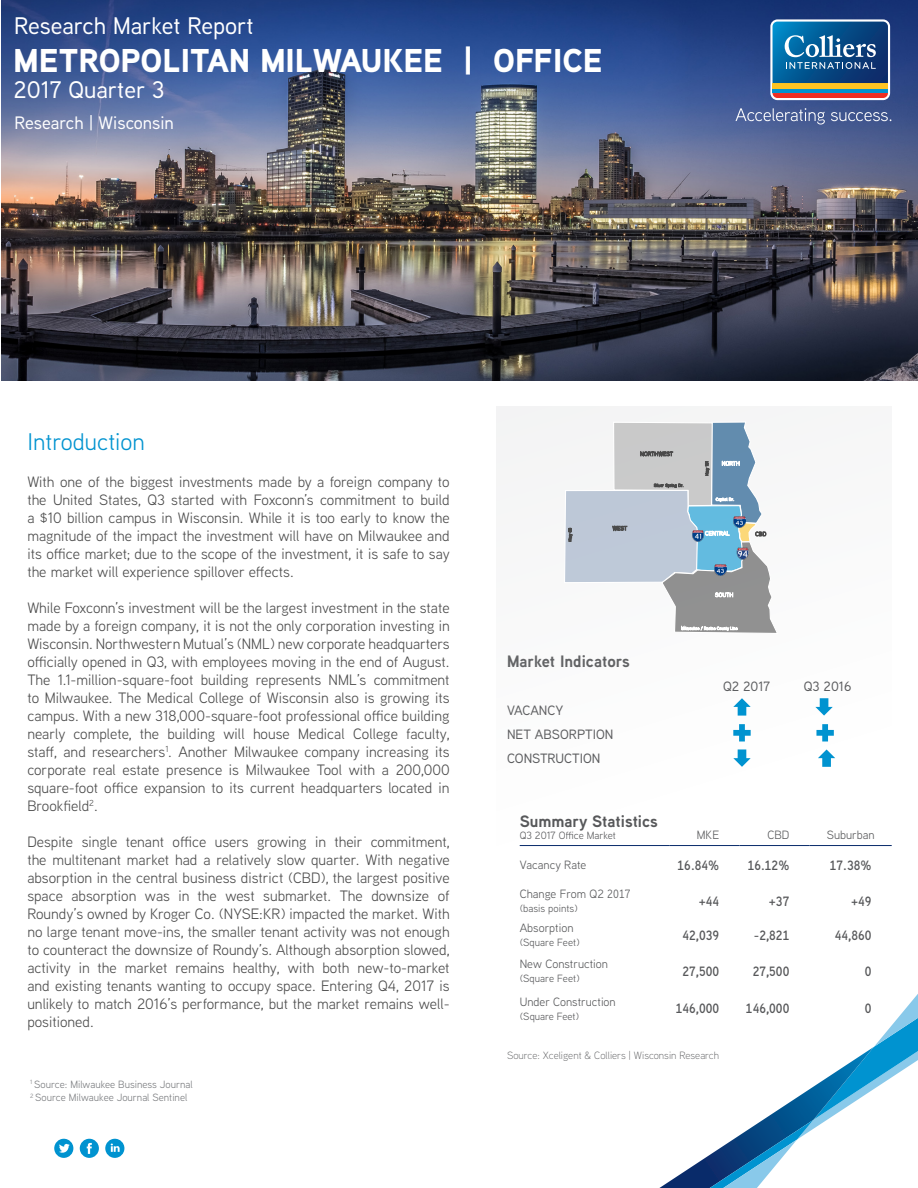
<style>
.page{position:relative;width:918px;height:1188px;background:#fff}
.page>*{position:absolute;margin:0;border:0;box-sizing:border-box;transform-origin:0 0}
.Title_Light{font:900 33px "Aaux Next";color:#fff}
.Document_Light{font:500 24px "Aaux Next";color:#fff}
.Headline_2{font:24px "Aaux Next";color:#0093d0}
.Headline_3{font:500 18px "Aaux Next";color:#fff}
.t1{font:700 16.5px "Aaux Next";color:#57585a}
.Headline_2-2{font:15px/18px "Aaux Next";color:#4b4b4b;text-align:justify}
.Table_Body{font:600 13.5px "Aaux Next";color:#57585a}
.t2{font:500 13.5px "Aaux Next";color:#57585a}
.Table_Body-2{font:12px "Aaux Next";color:#57585a}
.Table_Body-3{font:10.5px "Aaux Next";color:#57585a}
.Headline_3-2{font:10.5px "Aaux Next";color:#787a7d}
.Infographic_Header{font:300 10.5px "Aaux Next";color:#57585a}
</style>
<div class="page">
<img style="left:1px;top:0;width:917px;height:380px">
<svg style="left:735px;top:108px;width:90px;height:17px;background:#6577a7"></svg>
<svg style="left:831px;top:112px;width:60px;height:9px"></svg>
<svg style="left:770px;top:19px;width:120px;height:81px;background:#4d7694"></svg>
<svg style="left:659px;top:994px;width:259px;height:194px"></svg>
<div style="left:496px;top:406px;width:396px;height:606px;background:#fefefe"></div>
<div style="left:80px;top:1139px;width:19px;height:19px;background:#0093d0;border-radius:50%"></div>
<svg style="left:87px;top:1143px;width:5px;height:11px"></svg>
<div style="left:105px;top:1139px;width:19px;height:19px;background:#0093d0;border-radius:50%"></div>
<svg style="left:111px;top:1144px;width:9px;height:8px"></svg>
<div style="left:54px;top:1139px;width:19px;height:19px;background:#0093d0;border-radius:50%"></div>
<svg style="left:59px;top:1144px;width:11px;height:9px"></svg>
<svg style="left:815px;top:698px;width:18px;height:18px"></svg>
<svg style="left:733px;top:724px;width:18px;height:17px"></svg>
<svg style="left:816px;top:724px;width:18px;height:17px"></svg>
<svg style="left:818px;top:749px;width:17px;height:18px"></svg>
<svg style="left:733px;top:749px;width:18px;height:18px"></svg>
<svg style="left:733px;top:698px;width:18px;height:18px"></svg>
<svg style="left:565px;top:422px;width:212px;height:211px"></svg>
<p class="Document_Light" style="left:14px;top:9px;width:241px">Research Market Report</p>
<p class="Title_Light" style="left:14px;top:37px;width:590px">METROPOLITAN MILWAUKEE | OFFICE</p>
<p class="Document_Light" style="left:14px;top:73px;width:152px">2017 Quarter 3</p>
<p class="Headline_3" style="left:15px;top:111px;width:161px">Research | Wisconsin</p>
<p class="Headline_2" style="left:27px;top:425px;width:119px">Introduction</p>
<p class="Headline_2-2" style="left:27px;top:473px;width:424px">With one of the biggest investments made by a foreign company to the United States, Q3 started with Foxconn’s commitment to build a $10 billion campus in Wisconsin. While it is too early to know the magnitude of the impact the investment will have on Milwaukee and its office market; due to the scope of the investment, it is safe to say the market will experience spillover effects.</p>
<p class="Headline_2-2" style="left:27px;top:599px;width:424px">While Foxconn’s investment will be the largest investment in the state made by a foreign company, it is not the only corporation investing in Wisconsin. Northwestern Mutual’s (NML) new corporate headquarters officially opened in Q3, with employees moving in the end of August.<br>The 1.1-million-square-foot building represents NML’s commitment to Milwaukee. The Medical College of Wisconsin also is growing its campus. With a new 318,000-square-foot professional office building nearly complete, the building will house Medical College faculty, staff, and researchers<sup>1</sup>. Another Milwaukee company increasing its corporate real estate presence is Milwaukee Tool with a 200,000 square-foot office expansion to its current headquarters located in Brookfield<sup>2</sup>.</p>
<p class="Headline_2-2" style="left:27px;top:833px;width:424px">Despite single tenant office users growing in their commitment, the multitenant market had a relatively slow quarter. With negative absorption in the central business district (CBD), the largest positive space absorption was in the west submarket. The downsize of Roundy’s owned by Kroger Co. (NYSE:KR) impacted the market. With no large tenant move-ins, the smaller tenant activity was not enough to counteract the downsize of Roundy’s. Although absorption slowed, activity in the market remains healthy, with both new-to-market and existing tenants wanting to occupy space. Entering Q4, 2017 is unlikely to match 2016’s performance, but the market remains well&shy;positioned.</p>
<p class="Headline_3-2" style="left:30px;top:1077px;width:164px"><sup>1</sup> Source: Milwaukee Business Journal</p>
<p class="Headline_3-2" style="left:30px;top:1091px;width:159px"><sup>2</sup> Source Milwaukee Journal Sentinel</p>
<p class="t1" style="left:507px;top:649px;width:124px">Market Indicators</p>
<p class="t2" style="left:507px;top:701px;width:58px">VACANCY</p>
<p class="t2" style="left:507px;top:725px;width:108px">NET ABSORPTION</p>
<p class="t2" style="left:507px;top:749px;width:95px">CONSTRUCTION</p>
<p class="t2" style="left:723px;top:677px;width:49px">Q2 2017</p>
<p class="t2" style="left:804px;top:677px;width:49px">Q3 2016</p>
<p class="t1" style="left:520px;top:810px;width:140px">Summary Statistics</p>
<p class="Table_Body-3" style="left:520px;top:828px;width:98px">Q3 2017 Office Market</p>
<p class="Table_Body-2" style="left:697px;top:827px;width:24px">MKE</p>
<p class="Table_Body-2" style="left:767px;top:827px;width:23px">CBD</p>
<p class="Table_Body-2" style="left:827px;top:827px;width:49px">Suburban</p>
<p class="Table_Body" style="left:678px;top:856px;width:43px">16.84%</p>
<p class="Table_Body" style="left:748px;top:856px;width:43px">16.12%</p>
<p class="Table_Body" style="left:830px;top:856px;width:43px">17.38%</p>
<p class="Table_Body" style="left:699px;top:892px;width:22px">+44</p>
<p class="Table_Body" style="left:769px;top:892px;width:22px">+37</p>
<p class="Table_Body" style="left:851px;top:892px;width:22px">+49</p>
<p class="Table_Body" style="left:682px;top:926px;width:38px">42,039</p>
<p class="Table_Body" style="left:754px;top:926px;width:37px">-2,821</p>
<p class="Table_Body" style="left:835px;top:926px;width:38px">44,860</p>
<p class="Table_Body" style="left:682px;top:961px;width:38px">27,500</p>
<p class="Table_Body" style="left:753px;top:961px;width:38px">27,500</p>
<p class="Table_Body" style="left:865px;top:961px;width:8px">0</p>
<p class="Table_Body-2" style="left:520px;top:857px;width:68px">Vacancy Rate</p>
<p class="Table_Body-2" style="left:520px;top:886px;width:112px">Change From Q2 2017</p>
<p class="Table_Body-3" style="left:520px;top:901px;width:60px">(basis points)</p>
<p class="Table_Body-2" style="left:520px;top:920px;width:55px">Absorption</p>
<p class="Table_Body-3" style="left:520px;top:935px;width:62px">(Square Feet)</p>
<p class="Table_Body-2" style="left:520px;top:956px;width:90px">New Construction</p>
<p class="Table_Body-3" style="left:520px;top:971px;width:62px">(Square Feet)</p>
<p class="Table_Body-2" style="left:520px;top:994px;width:98px">Under Construction</p>
<p class="Table_Body-3" style="left:520px;top:1009px;width:61px">(Square Feet)</p>
<p class="Table_Body" style="left:676px;top:999px;width:45px">146,000</p>
<p class="Table_Body" style="left:746px;top:999px;width:45px">146,000</p>
<p class="Table_Body" style="left:865px;top:999px;width:8px">0</p>
<p class="Infographic_Header" style="left:507px;top:1049px;width:214px">Source: Xceligent &amp; Colliers | Wisconsin Research</p>
</div>
